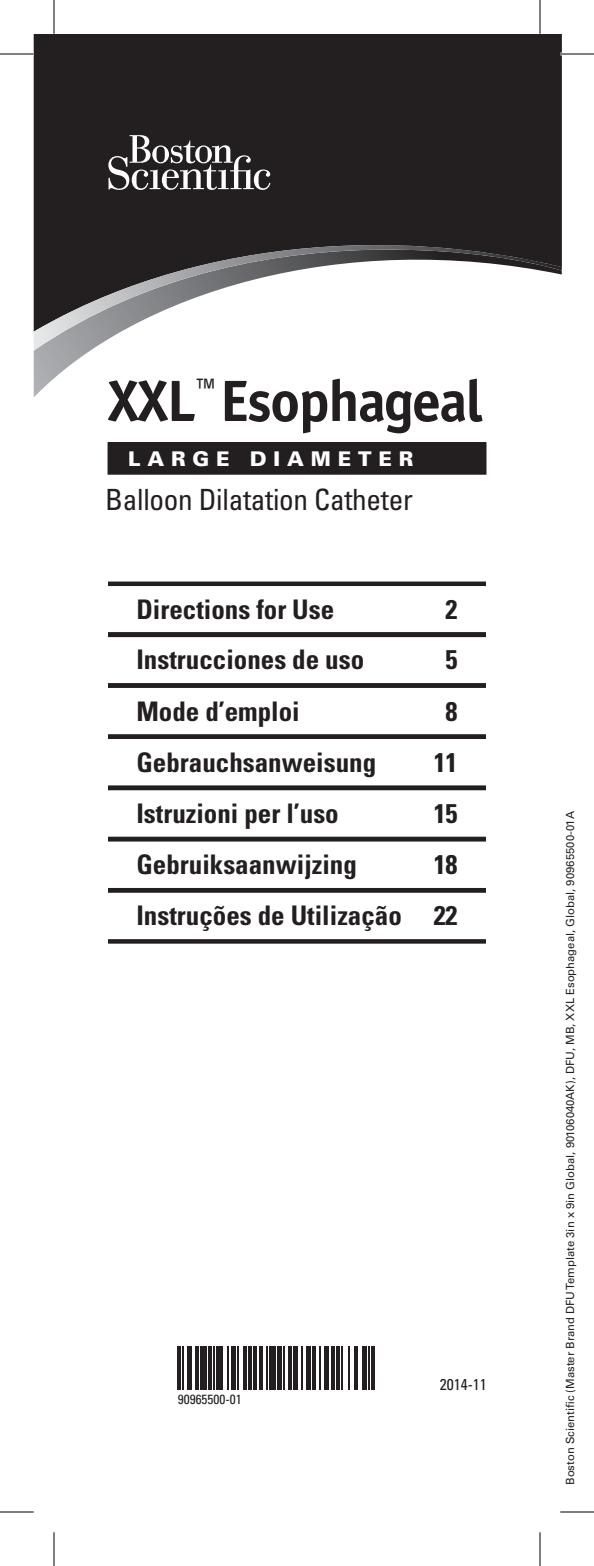
<style>
.page{position:relative;width:594px;height:1566px;background:#fff}
.page>*{position:absolute;margin:0;border:0;box-sizing:border-box;transform-origin:0 0}
.t1{font:700 58.5px "Officina Sans Std";letter-spacing:-.03em;color:#231f20}
.t2{font:condensed 29.25px "Univers LT Std";letter-spacing:-.01em;color:#231f20}
.t3{font:700 condensed 27px/51.3px "Univers LT Std";color:#231f20;text-align:right}
.t4{font:900 20.25px "Univers LT Std";letter-spacing:.335em;color:#fff}
.t5{font:condensed 15.75px "Univers LT Std";color:#231f20}
.t6{font:condensed 13.28px "Univers LT Std";color:#231f20}
.t7{font:11.25px "Univers LT Std";color:#231f20}
</style>
<div class="page">
<div style="left:108px;top:632px;width:378px;height:5px;background:#363233"></div>
<div style="left:108px;top:683px;width:378px;height:5px;background:#231f20"></div>
<div style="left:108px;top:734px;width:378px;height:5px;background:#504d4e"></div>
<hr style="left:108px;top:735px;width:378px;height:4px;background:#231f20">
<hr style="left:108px;top:786px;width:378px;height:4px;background:#231f20">
<hr style="left:108px;top:837px;width:378px;height:4px;background:#231f20">
<div style="left:108px;top:888px;width:378px;height:5px;background:#231f20"></div>
<div style="left:108px;top:939px;width:378px;height:5px;background:#231f20"></div>
<div style="left:108px;top:443px;width:378px;height:31px;background:#231f20"></div>
<hr style="left:178px;top:1347px;width:3px;height:43px;background:#231f20">
<hr style="left:183px;top:1347px;width:1px;height:43px;background:#231f20">
<hr style="left:188px;top:1347px;width:4px;height:43px;background:#231f20">
<hr style="left:196px;top:1347px;width:3px;height:43px;background:#231f20">
<div style="left:200px;top:1347px;width:7px;height:43px;background:#231f20"></div>
<hr style="left:208px;top:1347px;width:3px;height:43px;background:#231f20">
<hr style="left:213px;top:1347px;width:2px;height:43px;background:#231f20">
<div style="left:216px;top:1347px;width:7px;height:43px;background:#231f20"></div>
<hr style="left:228px;top:1347px;width:1px;height:43px;background:#231f20">
<hr style="left:231px;top:1347px;width:4px;height:43px;background:#231f20">
<hr style="left:237px;top:1347px;width:2px;height:43px;background:#231f20">
<hr style="left:244px;top:1347px;width:3px;height:43px;background:#231f20">
<hr style="left:248px;top:1347px;width:3px;height:43px;background:#231f20">
<hr style="left:253px;top:1347px;width:3px;height:43px;background:#231f20">
<hr style="left:260px;top:1347px;width:3px;height:43px;background:#231f20">
<hr style="left:266px;top:1347px;width:1px;height:43px;background:#231f20">
<div style="left:269px;top:1347px;width:7px;height:43px;background:#231f20"></div>
<div style="left:277px;top:1347px;width:5px;height:43px;background:#231f20"></div>
<hr style="left:284px;top:1347px;width:1px;height:43px;background:#231f20">
<hr style="left:288px;top:1347px;width:4px;height:43px;background:#231f20">
<div style="left:293px;top:1347px;width:5px;height:43px;background:#231f20"></div>
<hr style="left:301px;top:1347px;width:2px;height:43px;background:#231f20">
<div style="left:306px;top:1347px;width:5px;height:43px;background:#231f20"></div>
<hr style="left:313px;top:1347px;width:3px;height:43px;background:#231f20">
<hr style="left:319px;top:1347px;width:1px;height:43px;background:#231f20">
<hr style="left:324px;top:1347px;width:4px;height:43px;background:#231f20">
<hr style="left:332px;top:1347px;width:3px;height:43px;background:#231f20">
<hr style="left:337px;top:1347px;width:3px;height:43px;background:#231f20">
<hr style="left:341px;top:1347px;width:2px;height:43px;background:#231f20">
<hr style="left:348px;top:1347px;width:1px;height:43px;background:#231f20">
<hr style="left:354px;top:1347px;width:3px;height:43px;background:#231f20">
<div style="left:362px;top:1347px;width:5px;height:43px;background:#231f20"></div>
<hr style="left:369px;top:1347px;width:1px;height:43px;background:#231f20">
<hr style="left:372px;top:1347px;width:3px;height:43px;background:#231f20">
<hr style="left:108px;top:582px;width:378px;height:4px;background:#231f20">
<hr style="left:108px;top:633px;width:378px;height:4px;background:#231f20">
<div style="left:34px;top:34px;width:528px;height:184px;background:#231f20"></div>
<svg style="left:34px;top:351px;width:56px;height:46px"></svg>
<svg style="left:34px;top:218px;width:528px;height:133px"></svg>
<svg style="left:108px;top:135px;width:162px;height:55px"></svg>
<hr style="left:560px;top:53px;width:34px;height:2px;background:#fff">
<hr style="left:0;top:54px;width:34px;height:1px;background:#000">
<hr style="left:560px;top:54px;width:34px;height:1px;background:#000">
<hr style="left:0;top:1512px;width:34px;height:1px;background:#000">
<hr style="left:560px;top:1512px;width:34px;height:1px;background:#000">
<hr style="left:54px;top:0;width:1px;height:34px;background:#000">
<hr style="left:54px;top:1532px;width:1px;height:34px;background:#000">
<hr style="left:540px;top:0;width:1px;height:34px;background:#000">
<hr style="left:540px;top:1532px;width:1px;height:34px;background:#000">
<h1 class="t1" style="left:108px;top:365px;width:377px">XXL<sup>™</sup>Esophageal</h1>
<p class="t4" style="left:128px;top:446px;width:287px">LARGE DIAMETER</p>
<p class="t2" style="left:105px;top:481px;width:309px">Balloon Dilatation Catheter</p>
<p class="t3" style="left:136px;top:583px;width:199px">Directions for Use</p>
<p class="t3" style="left:446px;top:583px;width:13px">2</p>
<p class="t3" style="left:136px;top:634px;width:229px">Instrucciones de uso</p>
<p class="t3" style="left:446px;top:634px;width:13px">5</p>
<p class="t3" style="left:136px;top:685px;width:165px">Mode d’emploi</p>
<p class="t3" style="left:446px;top:685px;width:13px">8</p>
<p class="t3" style="left:136px;top:736px;width:241px">Gebrauchsanweisung</p>
<p class="t3" style="left:434px;top:736px;width:25px">11</p>
<p class="t3" style="left:136px;top:788px;width:204px">Istruzioni per l’uso</p>
<p class="t3" style="left:434px;top:788px;width:25px">15</p>
<p class="t3" style="left:136px;top:839px;width:222px">Gebruiksaanwijzing</p>
<p class="t3" style="left:136px;top:839px;width:323px">18<br>Instruções de Utilização 22</p>
<p class="t6" style="left:178px;top:1391px;width:65px">90965500-01</p>
<p class="t5" style="left:440px;top:1375px;width:49px">2014-11</p>
<p class="t7" style="left:564px;top:1485px;width:675px;rotate:-90deg">Boston Scientific (Master Brand DFU Template 3in x 9in Global, 90106040AK), DFU, MB, XXL Esophageal, Global, 90965500-01A</p>
</div>
